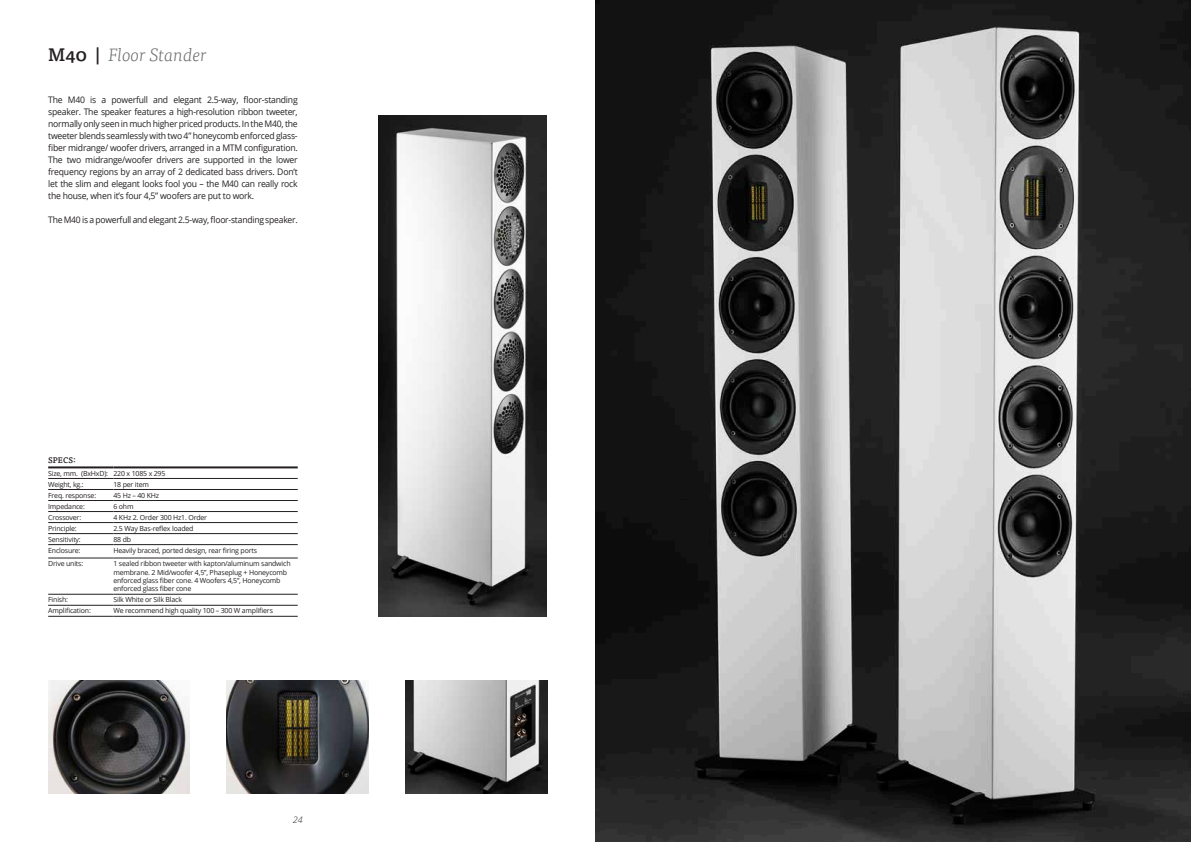
<style>
.page{position:relative;width:1191px;height:842px;background:#fff}
.page>*{position:absolute;margin:0;border:0;box-sizing:border-box;transform-origin:0 0}
.t1{font:italic 300 18px "Tisa Pro";color:#6c6d70}
.t2{font:9px/12px "Open Sans";letter-spacing:-.025em;color:#231f20;text-align:justify;scale:.96 1}
.t3{font:9px "Open Sans";letter-spacing:-.025em;color:#231f20;scale:.95 1}
.t4{font:italic 300 9px "Open Sans";color:#231f20}
.t5{font:500 8px "Tisa Pro";letter-spacing:.01em;color:#231f20}
.t6{font:7px/8.4px "Open Sans";letter-spacing:-.025em;color:#231f20}
.s1{font-weight:500;font-style:normal;color:#231f20}
</style>
<div class="page">
<img style="left:595px;top:0;width:596px;height:842px">
<img style="left:405px;top:680px;width:142px;height:114px">
<img style="left:378px;top:115px;width:168px;height:502px">
<hr style="left:48px;top:478px;width:65px;height:1px;background:#231f20">
<hr style="left:113px;top:478px;width:185px;height:1px;background:#231f20">
<hr style="left:48px;top:489px;width:65px;height:1px;background:#231f20">
<hr style="left:113px;top:489px;width:185px;height:1px;background:#231f20">
<hr style="left:48px;top:500px;width:65px;height:1px;background:#231f20">
<hr style="left:113px;top:500px;width:185px;height:1px;background:#231f20">
<hr style="left:48px;top:511px;width:65px;height:1px;background:#231f20">
<hr style="left:113px;top:511px;width:185px;height:1px;background:#231f20">
<hr style="left:48px;top:522px;width:65px;height:1px;background:#231f20">
<hr style="left:113px;top:522px;width:185px;height:1px;background:#231f20">
<hr style="left:48px;top:533px;width:65px;height:1px;background:#231f20">
<hr style="left:113px;top:533px;width:185px;height:1px;background:#231f20">
<hr style="left:48px;top:544px;width:65px;height:1px;background:#231f20">
<hr style="left:113px;top:544px;width:185px;height:1px;background:#231f20">
<hr style="left:48px;top:558px;width:65px;height:1px;background:#231f20">
<hr style="left:113px;top:558px;width:185px;height:1px;background:#231f20">
<hr style="left:48px;top:594px;width:65px;height:1px;background:#231f20">
<hr style="left:113px;top:594px;width:185px;height:1px;background:#231f20">
<hr style="left:48px;top:605px;width:65px;height:1px;background:#231f20">
<hr style="left:113px;top:605px;width:185px;height:1px;background:#231f20">
<hr style="left:48px;top:616px;width:65px;height:1px;background:#231f20">
<hr style="left:113px;top:616px;width:185px;height:1px;background:#231f20">
<hr style="left:48px;top:466px;width:65px;height:2px;background:#231f20">
<hr style="left:113px;top:466px;width:185px;height:2px;background:#231f20">
<img style="left:48px;top:680px;width:142px;height:114px">
<img style="left:227px;top:680px;width:142px;height:114px">
<h1 class="t1" style="left:48px;top:43px;width:160px"><span class="s1">M40 |</span> Floor Stander</h1>
<p class="t2" style="left:48px;top:94px;width:261px">The M40 is a powerfull and elegant 2.5-way, floor-standing speaker. The speaker features a high-resolution ribbon tweeter, normally only seen in much higher priced products. In the M40, the tweeter blends seamlessly with two 4” honeycomb enforced glass&shy;fiber midrange/ woofer drivers, arranged in a MTM configuration.<br>The two midrange/woofer drivers are supported in the lower frequency regions by an array of 2 dedicated bass drivers. Don’t let the slim and elegant looks fool you – the M40 can really rock the house, when it’s four 4,5” woofers are put to work.</p>
<p class="t3" style="left:48px;top:214px;width:264px">The M40 is a powerfull and elegant 2.5-way, floor-standing speaker.</p>
<p class="t5" style="left:48px;top:454px;width:29px">SPECS:</p>
<p class="t6" style="left:48px;top:467px;width:119px;line-height:11px">Size, mm. (BxHxD): 220 x 1085 x 295<br>Weight, kg.:</p>
<p class="t6" style="left:113px;top:480px;width:37px">18 per item</p>
<p class="t6" style="left:48px;top:491px;width:49px">Freq. response:</p>
<p class="t6" style="left:113px;top:491px;width:47px">45 Hz – 40 KHz</p>
<p class="t6" style="left:48px;top:502px;width:38px">Impedance:</p>
<p class="t6" style="left:113px;top:502px;width:22px">6 ohm</p>
<p class="t6" style="left:48px;top:513px;width:34px">Crossover:</p>
<p class="t6" style="left:113px;top:513px;width:95px">4 KHz 2. Order 300 Hz1. Order</p>
<p class="t6" style="left:48px;top:524px;width:30px">Principle:</p>
<p class="t6" style="left:113px;top:524px;width:82px">2.5 Way Bas-reflex loaded</p>
<p class="t6" style="left:48px;top:535px;width:34px">Sensitivity:</p>
<p class="t6" style="left:113px;top:535px;width:19px">88 db</p>
<p class="t6" style="left:48px;top:546px;width:34px">Enclosure:</p>
<p class="t6" style="left:113px;top:546px;width:145px">Heavily braced, ported design, rear firing ports</p>
<p class="t6" style="left:48px;top:559px;width:37px">Drive units:</p>
<p class="t6" style="left:113px;top:559px;width:179px">1 sealed ribbon tweeter with kapton/aluminum sandwich membrane. 2 Mid/woofer 4,5”, Phaseplug + Honeycomb enforced glass fiber cone. 4 Woofers 4,5”, Honeycomb enforced glass fiber cone</p>
<p class="t6" style="left:48px;top:595px;width:21px">Finish:</p>
<p class="t6" style="left:113px;top:595px;width:70px">Silk White or Silk Black</p>
<p class="t6" style="left:48px;top:606px;width:44px">Amplification:</p>
<p class="t6" style="left:113px;top:606px;width:161px">We recommend high quality 100 – 300 W amplifiers</p>
<p class="t4" style="left:293px;top:814px;width:12px">24</p>
</div>
